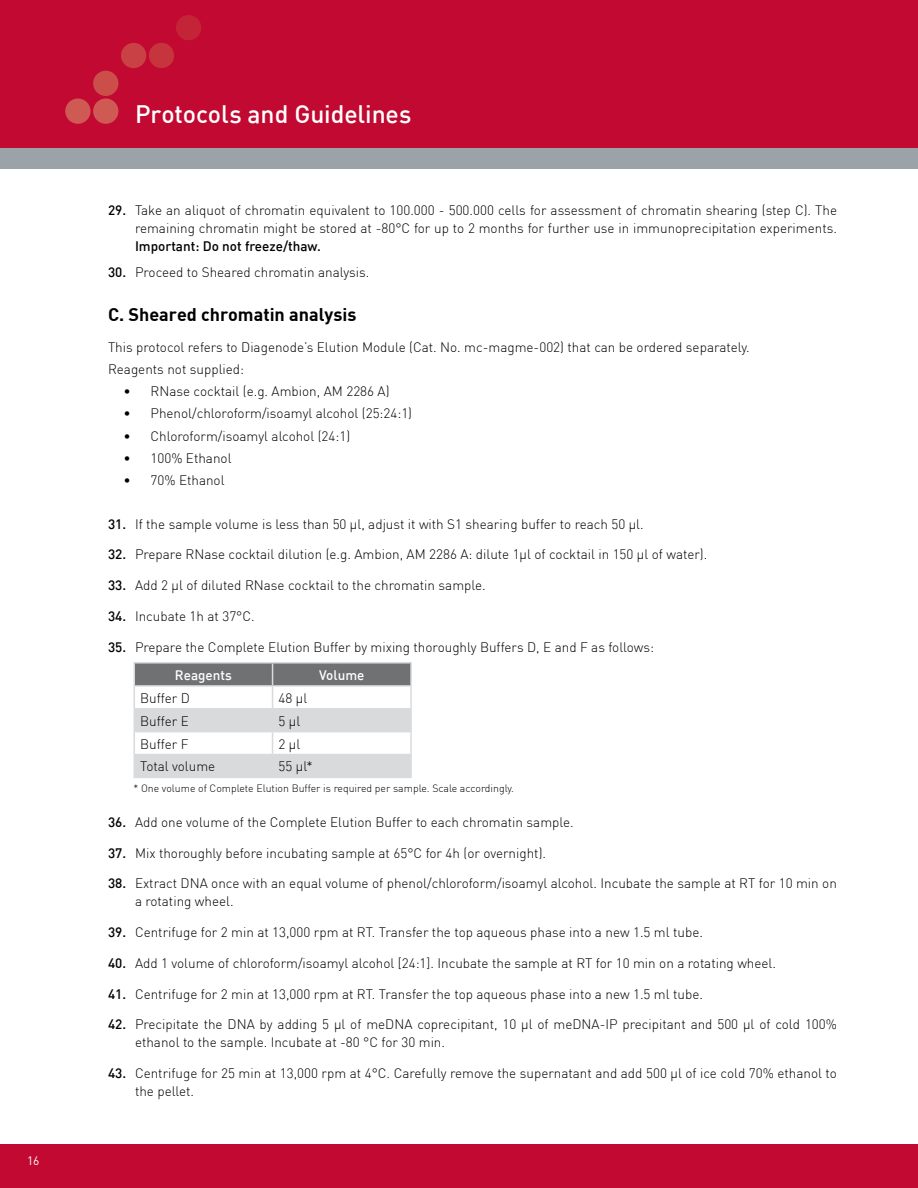
<style>
.page{position:relative;width:918px;height:1188px;background:#fff}
.page>*{position:absolute;margin:0;border:0;box-sizing:border-box;transform-origin:0 0}
.t1{font:500 24.75px "DIN";letter-spacing:-.005em;color:#fff}
.t2{font:700 18px "DIN";color:#000}
.t3{font:300 13.5px/18px "DIN";color:#000}
.t4{font:500 13.5px "DIN";color:#000}
.t5{font:500 13.5px "DIN";color:#fff}
.t6{font:12px "DIN";color:#fff}
.t7{font:300 10.5px "DIN";color:#000}
.s1{font-weight:500}
.s2{font-weight:500;color:#fff}
</style>
<div class="page">
<div style="left:0;top:1144px;width:918px;height:44px;background:#c10931"></div>
<div style="left:0;top:0;width:918px;height:162px;background:#c10931"></div>
<div style="left:0;top:148px;width:918px;height:21px;background:#9aa3a8"></div>
<div style="left:93px;top:99px;width:25px;height:25px;background:#cf5a54;border-radius:50%"></div>
<div style="left:65px;top:99px;width:26px;height:25px;background:#cf5a54;border-radius:50%"></div>
<div style="left:93px;top:71px;width:25px;height:25px;background:#cc4e4b;border-radius:50%"></div>
<div style="left:121px;top:43px;width:25px;height:25px;background:#c94144;border-radius:50%"></div>
<div style="left:149px;top:43px;width:25px;height:25px;background:#c6343d;border-radius:50%"></div>
<div style="left:176px;top:15px;width:25px;height:25px;background:#c42437;border-radius:50%"></div>
<hr style="left:134px;top:662px;width:139px;height:2px;background:#d9dadb">
<hr style="left:273px;top:662px;width:139px;height:2px;background:#d9dadb">
<hr style="left:410px;top:664px;width:2px;height:21px;background:#d9dadb">
<hr style="left:273px;top:685px;width:139px;height:2px;background:#d9dadb">
<hr style="left:410px;top:687px;width:2px;height:21px;background:#d9dadb">
<hr style="left:273px;top:708px;width:139px;height:2px;background:#d9dadb">
<hr style="left:410px;top:710px;width:2px;height:21px;background:#d9dadb">
<hr style="left:273px;top:731px;width:139px;height:1px;background:#d9dadb">
<hr style="left:410px;top:732px;width:2px;height:22px;background:#d9dadb">
<hr style="left:273px;top:754px;width:139px;height:1px;background:#d9dadb">
<svg style="left:134px;top:663px;width:277px;height:114px"></svg>
<hr style="left:410px;top:755px;width:2px;height:22px;background:#d9dadb">
<hr style="left:134px;top:777px;width:139px;height:1px;background:#d9dadb">
<hr style="left:273px;top:777px;width:139px;height:1px;background:#d9dadb">
<p class="t6" style="left:27px;top:1153px;width:14px">16</p>
<h1 class="t1" style="left:135px;top:98px;width:278px">Protocols and Guidelines</h1>
<p class="t3" style="left:108px;top:201px;width:731px;text-align:right"><span class="s1">29.</span> Take an aliquot of chromatin equivalent to 100.000 - 500.000 cells for assessment of chromatin shearing (step C). The remaining chromatin might be stored at -80°C for up to 2 months for further use in immunoprecipitation experiments.</p>
<p class="t4" style="left:135px;top:237px;width:187px">Important: Do not freeze/thaw.</p>
<p class="t3" style="left:108px;top:263px;width:263px"><span class="s1">30.</span> Proceed to Sheared chromatin analysis.</p>
<h2 class="t2" style="left:108px;top:303px;width:250px">C. Sheared chromatin analysis</h2>
<p class="t3" style="left:108px;top:336px;width:643px;line-height:22.2px">This protocol refers to Diagenode’s Elution Module (Cat. No. mc-magme-002) that can be ordered separately.<br>Reagents not supplied:</p>
<p class="t3" style="left:124px;top:382px;width:268px">• RNase cocktail (e.g. Ambion, AM 2286 A)</p>
<p class="t3" style="left:124px;top:404px;width:290px">• Phenol/chloroform/isoamyl alcohol (25:24:1)</p>
<p class="t3" style="left:124px;top:427px;width:228px">• Chloroform/isoamyl alcohol (24:1)</p>
<p class="t3" style="left:124px;top:449px;width:110px">• 100% Ethanol</p>
<p class="t3" style="left:124px;top:471px;width:103px">• 70% Ethanol</p>
<p class="t3" style="left:108px;top:515px;width:537px"><span class="s1">31.</span> If the sample volume is less than 50 µl, adjust it with S1 shearing buffer to reach 50 µl.</p>
<p class="t3" style="left:108px;top:545px;width:601px"><span class="s1">32.</span> Prepare RNase cocktail dilution (e.g. Ambion, AM 2286 A: dilute 1μ l of cocktail in 150 μ l of water).</p>
<p class="t3" style="left:108px;top:576px;width:379px"><span class="s1">33.</span> Add 2 μ l of diluted RNase cocktail to the chromatin sample.</p>
<p class="t3" style="left:108px;top:607px;width:148px"><span class="s1">34.</span> Incubate 1h at 37°C.</p>
<p class="t3" style="left:175px;top:633px;width:481px;line-height:28.2px;text-indent:-67px"><span class="s1">35.</span> Prepare the Complete Elution Buffer by mixing thoroughly Buffers D, E and F as follows:<br><span class="s2">Reagents</span></p>
<p class="t5" style="left:319px;top:666px;width:47px">Volume</p>
<p class="t3" style="left:140px;top:689px;width:51px">Buffer D</p>
<p class="t3" style="left:279px;top:689px;width:30px">48 µl</p>
<p class="t3" style="left:140px;top:712px;width:50px">Buffer E</p>
<p class="t3" style="left:279px;top:712px;width:23px">5 µl</p>
<p class="t3" style="left:140px;top:735px;width:50px">Buffer F</p>
<p class="t3" style="left:279px;top:735px;width:23px">2 µl</p>
<p class="t3" style="left:140px;top:757px;width:77px">Total volume</p>
<p class="t3" style="left:279px;top:757px;width:36px">55 µl*</p>
<p class="t7" style="left:134px;top:782px;width:382px">* One volume of Complete Elution Buffer is required per sample. Scale accordingly.</p>
<p class="t3" style="left:108px;top:813px;width:467px"><span class="s1">36.</span> Add one volume of the Complete Elution Buffer to each chromatin sample.</p>
<p class="t3" style="left:108px;top:844px;width:440px"><span class="s1">37.</span> Mix thoroughly before incubating sample at 65°C for 4h (or overnight).</p>
<p class="t3" style="left:135px;top:874px;width:703px;text-indent:-27px"><span class="s1">38.</span> Extract DNA once with an equal volume of phenol/chloroform/isoamyl alcohol. Incubate the sample at RT for 10 min on a rotating wheel.</p>
<p class="t3" style="left:108px;top:923px;width:596px"><span class="s1">39.</span> Centrifuge for 2 min at 13,000 rpm at RT. Transfer the top aqueous phase into a new 1.5 ml tube.</p>
<p class="t3" style="left:108px;top:954px;width:670px"><span class="s1">40.</span> Add 1 volume of chloroform/isoamyl alcohol [24:1]. Incubate the sample at RT for 10 min on a rotating wheel.</p>
<p class="t3" style="left:108px;top:985px;width:596px"><span class="s1">41.</span> Centrifuge for 2 min at 13,000 rpm at RT. Transfer the top aqueous phase into a new 1.5 ml tube.</p>
<p class="t3" style="left:135px;top:1015px;width:704px;text-indent:-27px"><span class="s1">42.</span> Precipitate the DNA by adding 5 μl of meDNA coprecipitant, 10 μl of meDNA-IP precipitant and 500 μl of cold 100% ethanol to the sample. Incubate at -80 °C for 30 min.</p>
<p class="t3" style="left:135px;top:1064px;width:704px;text-indent:-27px"><span class="s1">43.</span> Centrifuge for 25 min at 13,000 rpm at 4°C. Carefully remove the supernatant and add 500 μl of ice cold 70% ethanol to the pellet.</p>
</div>
